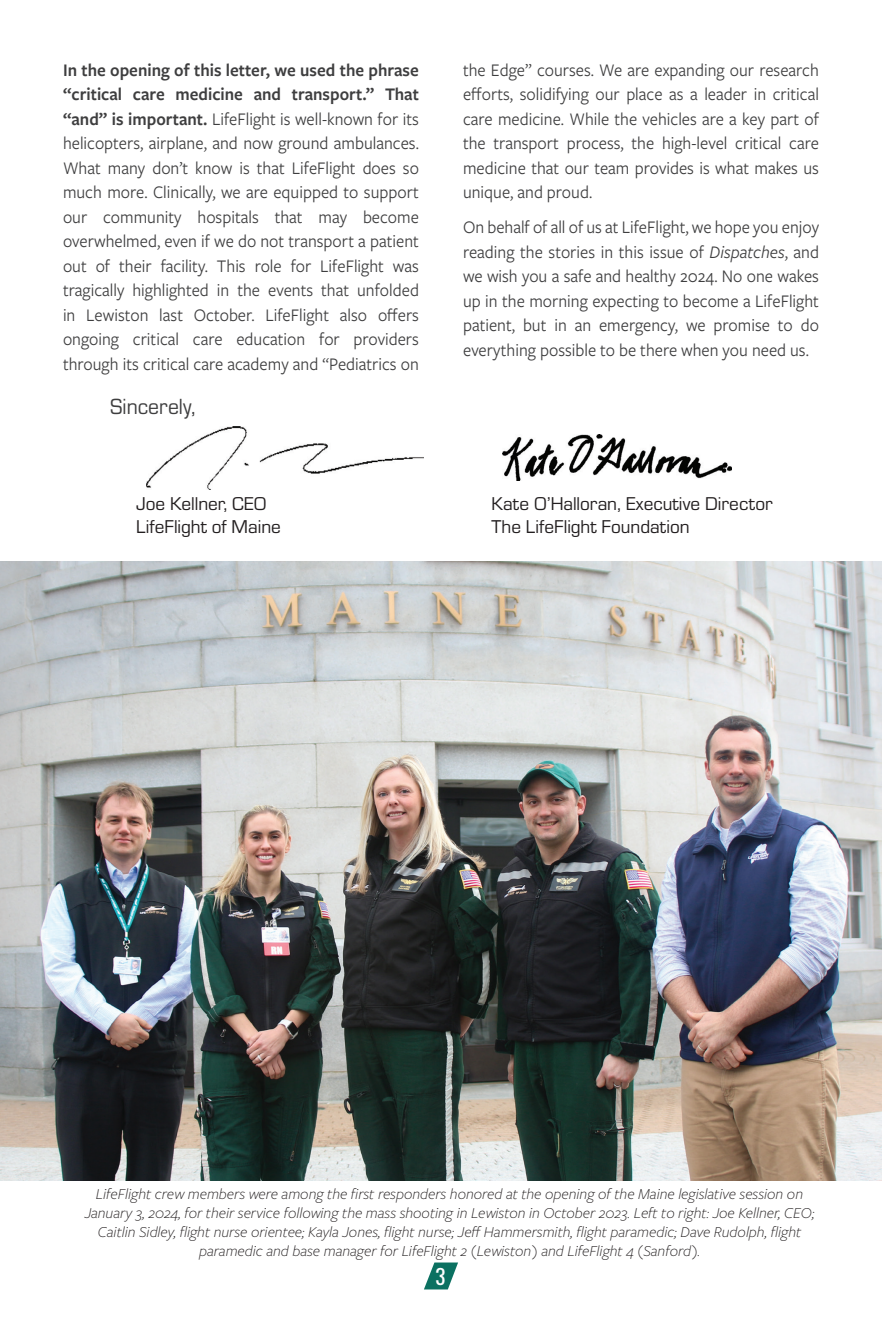
<style>
.page{position:relative;width:882px;height:1323px;background:#fff}
.page>*{position:absolute;margin:0;border:0;box-sizing:border-box;transform-origin:0 0}
.t1{font:22.75px "Eurostile";color:#3e3e3f;scale:.95 1}
.t2{font:21px "Oswald";color:#fff}
.t3{font:19.25px/23.1px "Eurostile";color:#231f20}
.t4{font:18.38px/24.5px "Freight Sans Pro";color:#3e3e3f;text-align:justify;scale:.95 1}
.t5{font:italic 300 15.75px/18.9px "Freight Sans Pro";color:#231f20;text-align:center}
.s1{font-weight:600}
.s2{font-style:italic}
</style>
<div class="page">
<svg style="left:424px;top:1263px;width:34px;height:26px"></svg>
<img style="left:0;top:561px;width:882px;height:620px">
<img style="left:146px;top:426px;width:278px;height:63px">
<img style="left:502px;top:435px;width:230px;height:46px">
<p class="t4" style="left:63px;top:57px;width:376px"><span class="s1">In the opening of this letter, we used the phrase “critical care medicine and transport.” That “and” is important.</span> LifeFlight is well-known for its helicopters, airplane, and now ground ambulances.<br>What many don’t know is that LifeFlight does so much more. Clinically, we are equipped to support our community hospitals that may become overwhelmed, even if we do not transport a patient out of their facility. This role for LifeFlight was tragically highlighted in the events that unfolded in Lewiston last October. LifeFlight also offers ongoing critical care education for providers through its critical care academy and “Pediatrics on</p>
<p class="t4" style="left:463px;top:57px;width:376px">the Edge” courses. We are expanding our research efforts, solidifying our place as a leader in critical care medicine. While the vehicles are a key part of the transport process, the high-level critical care medicine that our team provides is what makes us unique, and proud.</p>
<p class="t4" style="left:463px;top:214px;width:376px">On behalf of all of us at LifeFlight, we hope you enjoy reading the stories in this issue of <span class="s2">Dispatches</span>, and we wish you a safe and healthy 2024. No one wakes up in the morning expecting to become a LifeFlight patient, but in an emergency, we promise to do everything possible to be there when you need us.</p>
<p class="t1" style="left:110px;top:391px;width:91px">Sincerely,</p>
<p class="t3" style="left:136px;top:491px;width:146px">Joe Kellner, CEO<br>LifeFlight of Maine</p>
<p class="t3" style="left:491px;top:491px;width:283px">Kate O’Halloran, Executive Director<br>The LifeFlight Foundation</p>
<p class="t5" style="left:85px;top:1184px;width:731px">LifeFlight crew members were among the first responders honored at the opening of the Maine legislative session on January 3, 2024, for their service following the mass shooting in Lewiston in October 2023. Left to right: Joe Kellner, CEO; Caitlin Sidley, flight nurse orientee; Kayla Jones, flight nurse; Jeff Hammersmith, flight paramedic; Dave Rudolph, flight paramedic and base manager for LifeFlight 2 (Lewiston) and LifeFlight 4 (Sanford).</p>
<p class="t2" style="left:435px;top:1258px;width:12px">3</p>
</div>
